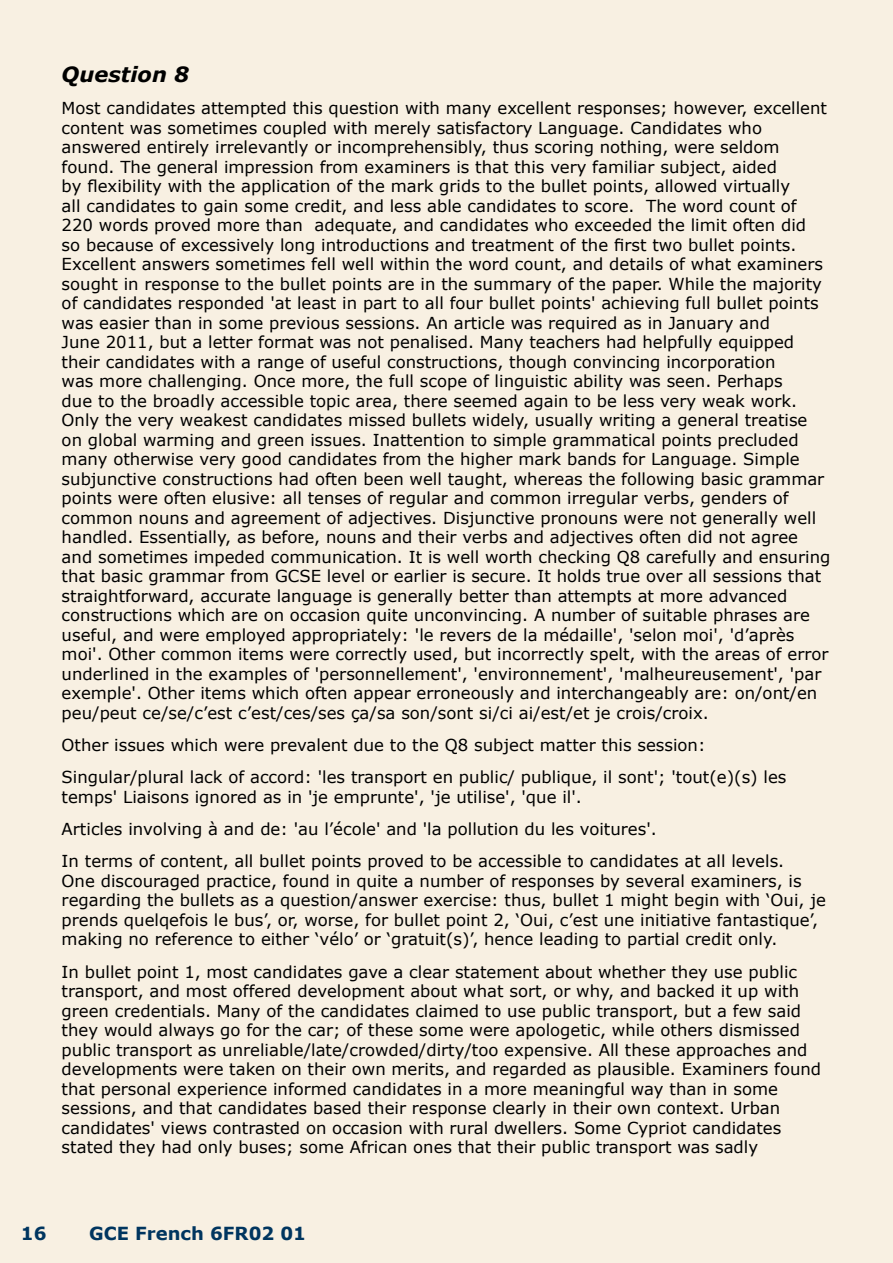
<style>
.page{position:relative;width:893px;height:1263px;background:#f8f0e2}
.page>*{position:absolute;margin:0;border:0;box-sizing:border-box;transform-origin:0 0}
.t1{font:italic 700 21px "Verdana";color:#000}
.t2{font:700 18px "Verdana";color:#00355f}
.t3{font:16.5px/19.5px "Verdana";color:#000}
</style>
<div class="page">
<p class="t1" style="left:62px;top:61px;width:129px">Question 8</p>
<p class="t3" style="left:62px;top:98px;width:770px">Most candidates attempted this question with many excellent responses; however, excellent content was sometimes coupled with merely satisfactory Language. Candidates who answered entirely irrelevantly or incomprehensibly, thus scoring nothing, were seldom found. The general impression from examiners is that this very familiar subject, aided<br>by flexibility with the application of the mark grids to the bullet points, allowed virtually<br>all candidates to gain some credit, and less able candidates to score. The word count of 220 words proved more than adequate, and candidates who exceeded the limit often did<br>so because of excessively long introductions and treatment of the first two bullet points.<br>Excellent answers sometimes fell well within the word count, and details of what examiners sought in response to the bullet points are in the summary of the paper. While the majority of candidates responded 'at least in part to all four bullet points' achieving full bullet points was easier than in some previous sessions. An article was required as in January and<br>June 2011, but a letter format was not penalised. Many teachers had helpfully equipped their candidates with a range of useful constructions, though convincing incorporation<br>was more challenging. Once more, the full scope of linguistic ability was seen. Perhaps<br>due to the broadly accessible topic area, there seemed again to be less very weak work.<br>Only the very weakest candidates missed bullets widely, usually writing a general treatise on global warming and green issues. Inattention to simple grammatical points precluded many otherwise very good candidates from the higher mark bands for Language. Simple subjunctive constructions had often been well taught, whereas the following basic grammar points were often elusive: all tenses of regular and common irregular verbs, genders of common nouns and agreement of adjectives. Disjunctive pronouns were not generally well handled. Essentially, as before, nouns and their verbs and adjectives often did not agree and sometimes impeded communication. It is well worth checking Q8 carefully and ensuring that basic grammar from GCSE level or earlier is secure. It holds true over all sessions that straightforward, accurate language is generally better than attempts at more advanced constructions which are on occasion quite unconvincing. A number of suitable phrases are useful, and were employed appropriately: 'le revers de la médaille', 'selon moi', 'd’après moi'. Other common items were correctly used, but incorrectly spelt, with the areas of error underlined in the examples of 'personnellement', 'environnement', 'malheureusement', 'par exemple'. Other items which often appear erroneously and interchangeably are: on/ont/en peu/peut ce/se/c’est c’est/ces/ses ça/sa son/sont si/ci ai/est/et je crois/croix.</p>
<p class="t3" style="left:62px;top:728px;width:726px;line-height:32.2px">Other issues which were prevalent due to the Q8 subject matter this session:<br>Singular/plural lack of accord: 'les transport en public/ publique, il sont'; 'tout(e)(s) les</p>
<p class="t3" style="left:62px;top:780px;width:724px;line-height:32.2px">temps' Liaisons ignored as in 'je emprunte', 'je utilise', 'que il'.<br>Articles involving à and de: 'au l’école' and 'la pollution du les voitures'.<br>In terms of content, all bullet points proved to be accessible to candidates at all levels.</p>
<p class="t3" style="left:62px;top:871px;width:766px">One discouraged practice, found in quite a number of responses by several examiners, is regarding the bullets as a question/answer exercise: thus, bullet 1 might begin with ‘Oui, je prends quelqefois le bus’, or, worse, for bullet point 2, ‘Oui, c’est une initiative fantastique’, making no reference to either ‘vélo’ or ‘gratuit(s)’, hence leading to partial credit only.</p>
<p class="t3" style="left:62px;top:961px;width:761px">In bullet point 1, most candidates gave a clear statement about whether they use public transport, and most offered development about what sort, or why, and backed it up with green credentials. Many of the candidates claimed to use public transport, but a few said they would always go for the car; of these some were apologetic, while others dismissed public transport as unreliable/late/crowded/dirty/too expensive. All these approaches and developments were taken on their own merits, and regarded as plausible. Examiners found that personal experience informed candidates in a more meaningful way than in some sessions, and that candidates based their response clearly in their own context. Urban candidates' views contrasted on occasion with rural dwellers. Some Cypriot candidates stated they had only buses; some African ones that their public transport was sadly</p>
<p class="t2" style="left:21px;top:1222px;width:27px">16</p>
<p class="t2" style="left:89px;top:1222px;width:218px">GCE French 6FR02 01</p>
</div>
